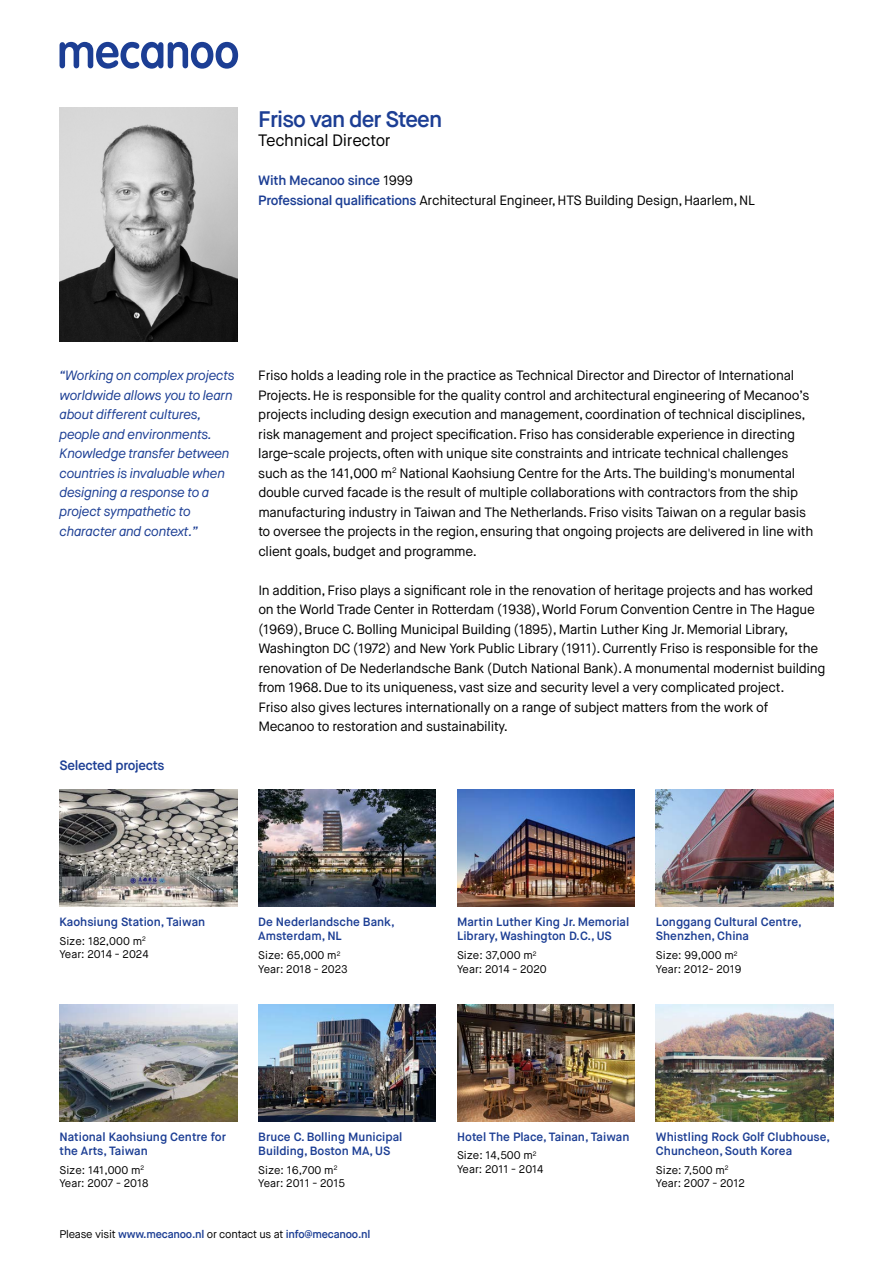
<style>
.page{position:relative;width:893px;height:1263px;background:#fff}
.page>*{position:absolute;margin:0;border:0;box-sizing:border-box;transform-origin:0 0}
.t1{font:600 22.5px "Maison Neue";letter-spacing:-.04em;color:#1c3e94}
.t2{font:16.5px "Maison Neue";letter-spacing:-.02em;color:#000}
.t3{font:13.5px/19.5px "Maison Neue";letter-spacing:-.02em;color:#000}
.t4{font:italic 13.5px/19.5px "Maison Neue";letter-spacing:-.02em;color:#1c3e94}
.t5{font:600 13.5px "Maison Neue";letter-spacing:-.02em;color:#1c3e94}
.t6{font:600 12px/14.2px "Maison Neue";color:#1c3e94}
.t7{font:11.1px/13.5px "Maison Neue";color:#000}
.t8{font:600 11.1px "Maison Neue";letter-spacing:-.02em;color:#1c3e94}
.s1{font-weight:600;color:#1c3e94}
.s2{font-weight:400;color:#000}
</style>
<div class="page">
<svg style="left:60px;top:42px;width:178px;height:27px"></svg>
<img style="left:60px;top:107px;width:177px;height:234px">
<img style="left:656px;top:790px;width:177px;height:117px">
<img style="left:656px;top:1004px;width:177px;height:117px">
<img style="left:60px;top:790px;width:177px;height:117px">
<img style="left:457px;top:1004px;width:178px;height:117px">
<img style="left:457px;top:790px;width:178px;height:117px">
<img style="left:60px;top:1004px;width:177px;height:117px">
<img style="left:258px;top:1004px;width:178px;height:117px">
<img style="left:258px;top:790px;width:178px;height:117px">
<h1 class="t1" style="left:258px;top:104px;width:185px">Friso van der Steen</h1>
<p class="t2" style="left:258px;top:130px;width:134px">Technical Director</p>
<p class="t3" style="left:258px;top:171px;width:498px"><span class="s1">With Mecanoo since</span> 1999<br><span class="s1">Professional qualifications</span> Architectural Engineer, HTS Building Design, Haarlem, NL</p>
<p class="t4" style="left:60px;top:366px;width:176px">“Working on complex projects worldwide allows you to learn about different cultures, people and environments.<br>Knowledge transfer between countries is invaluable when designing a response to a project sympathetic to character and context.”</p>
<p class="t5" style="left:60px;top:757px;width:107px">Selected projects</p>
<p class="t3" style="left:258px;top:366px;width:556px">Friso holds a leading role in the practice as Technical Director and Director of International Projects. He is responsible for the quality control and architectural engineering of Mecanoo’s projects including design execution and management, coordination of technical disciplines, risk management and project specification. Friso has considerable experience in directing large-scale projects, often with unique site constraints and intricate technical challenges such as the 141,000 m<sup>2</sup> National Kaohsiung Centre for the Arts. The building's monumental double curved facade is the result of multiple collaborations with contractors from the ship manufacturing industry in Taiwan and The Netherlands. Friso visits Taiwan on a regular basis to oversee the projects in the region, ensuring that ongoing projects are delivered in line with client goals, budget and programme.</p>
<p class="t3" style="left:258px;top:580px;width:569px">In addition, Friso plays a significant role in the renovation of heritage projects and has worked on the World Trade Center in Rotterdam (1938), World Forum Convention Centre in The Hague (1969), Bruce C. Bolling Municipal Building (1895), Martin Luther King Jr. Memorial Library, Washington DC (1972) and New York Public Library (1911). Currently Friso is responsible for the renovation of De Nederlandsche Bank (Dutch National Bank). A monumental modernist building from 1968. Due to its uniqueness, vast size and security level a very complicated project.<br>Friso also gives lectures internationally on a range of subject matters from the work of Mecanoo to restoration and sustainability.</p>
<p class="t6" style="left:60px;top:915px;width:147px">Kaohsiung Station, Taiwan</p>
<p class="t7" style="left:60px;top:934px;width:91px">Size: 182,000 m<sup>2<br></sup>Year: 2014 - 2024</p>
<p class="t6" style="left:258px;top:915px;width:138px">De Nederlandsche Bank,<br>Amsterdam, NL</p>
<p class="t7" style="left:258px;top:949px;width:91px">Size: 65,000 m<sup>2<br></sup>Year: 2018 - 2023</p>
<p class="t6" style="left:457px;top:915px;width:174px">Martin Luther King Jr. Memorial<br>Library, Washington D.C., US</p>
<p class="t7" style="left:457px;top:949px;width:91px">Size: 37,000 m<sup>2<br></sup>Year: 2014 - 2020</p>
<p class="t6" style="left:656px;top:915px;width:147px">Longgang Cultural Centre,<br>Shenzhen, China</p>
<p class="t7" style="left:656px;top:949px;width:87px">Size: 99,000 m<sup>2<br></sup>Year: 2012- 2019</p>
<p class="t6" style="left:60px;top:1129px;width:168px">National Kaohsiung Centre for the Arts, Taiwan</p>
<p class="t7" style="left:60px;top:1163px;width:90px">Size: 141,000 m<sup>2<br></sup>Year: 2007 - 2018</p>
<p class="t6" style="left:258px;top:1129px;width:146px">Bruce C. Bolling Municipal<br>Building, Boston MA, US</p>
<p class="t7" style="left:258px;top:1163px;width:88px">Size: 16,700 m<sup>2<br></sup>Year: 2011 - 2015</p>
<p class="t6" style="left:457px;top:1129px;width:174px">Hotel The Place, Tainan, Taiwan</p>
<p class="t7" style="left:457px;top:1149px;width:88px">Size: 14,500 m<sup>2<br></sup>Year: 2011 - 2014</p>
<p class="t6" style="left:656px;top:1129px;width:176px">Whistling Rock Golf Clubhouse,<br>Chuncheon, South Korea</p>
<p class="t7" style="left:656px;top:1163px;width:90px">Size: 7,500 m<sup>2<br></sup>Year: 2007 - 2012</p>
<p class="t8" style="left:60px;top:1227px;width:312px"><span class="s2">Please visit</span> www.mecanoo.nl <span class="s2">or contact us at</span> info@mecanoo.nl</p>
</div>
